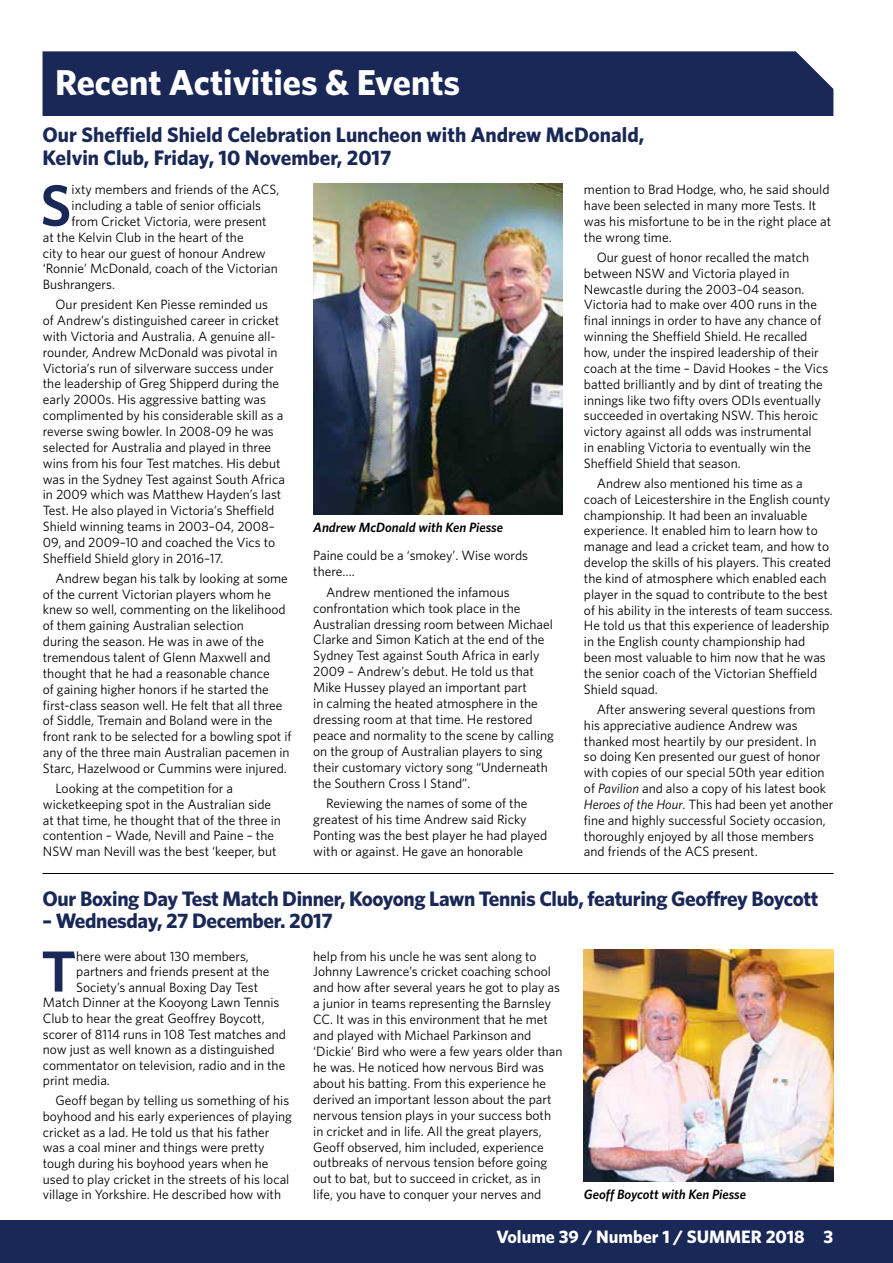
<style>
.page{position:relative;width:893px;height:1263px;background:#fff}
.page>*{position:absolute;margin:0;border:0;box-sizing:border-box;transform-origin:0 0}
.t1{font:600 58.65px "Whitney HTF";color:#1a2857}
.t2{font:600 58.05px "Whitney HTF";color:#1a2857}
.t3{font:700 36px "Whitney HTF";color:#fff}
.t4{font:700 21px "Whitney HTF";letter-spacing:-.02em;color:#1a2857}
.t5{font:700 21px/22.5px "Whitney HTF";color:#1a2857}
.t6{font:700 18px "Whitney HTF";color:#fff}
.t7{font:13.5px/15.9px "Whitney HTF";color:#000}
.t8{font:italic 600 13.5px "Whitney HTF";color:#000}
.s1{font-style:italic}
</style>
<div class="page">
<div style="left:0;top:1220px;width:893px;height:43px;background:#1a2857"></div>
<div style="left:43px;top:51px;width:790px;height:65px;background:#1a2857"></div>
<img style="left:313px;top:184px;width:250px;height:330px">
<hr style="left:43px;top:873px;width:790px;height:1px;background:#000">
<img style="left:584px;top:950px;width:249px;height:231px">
<h3 class="t3" style="left:55px;top:61px;width:406px">Recent Activities &amp; Events</h3>
<h3 class="t5" style="left:43px;top:123px;width:603px">Our Sheffield Shield Celebration Luncheon with Andrew McDonald,<br>Kelvin Club, Friday, 10 November, 2017</h3>
<h1 class="t1" style="left:40px;top:170px;width:33px">S</h1>
<p class="t7" style="left:72px;top:181px;width:209px">ixty members and friends of the ACS,</p>
<p class="t7" style="left:72px;top:197px;width:191px">including a table of senior officials</p>
<p class="t7" style="left:72px;top:213px;width:197px">from Cricket Victoria, were present</p>
<p class="t7" style="left:43px;top:229px;width:202px">at the Kelvin Club in the heart of the</p>
<p class="t7" style="left:43px;top:245px;width:224px">city to hear our guest of honour Andrew</p>
<p class="t7" style="left:43px;top:260px;width:237px">‘Ronnie’ McDonald, coach of the Victorian</p>
<p class="t7" style="left:43px;top:276px;width:74px">Bushrangers.</p>
<p class="t7" style="left:43px;top:296px;width:244px;text-indent:13px">Our president Ken Piesse reminded us<br>of Andrew’s distinguished career in cricket with Victoria and Australia. A genuine all&shy;rounder, Andrew McDonald was pivotal in Victoria’s run of silverware success under the leadership of Greg Shipperd during the early 2000s. His aggressive batting was complimented by his considerable skill as a reverse swing bowler. In 2008-09 he was selected for Australia and played in three wins from his four Test matches. His debut was in the Sydney Test against South Africa in 2009 which was Matthew Hayden’s last Test. He also played in Victoria’s Sheffield Shield winning teams in 2003–04, 2008– 09, and 2009–10 and coached the Vics to Sheffield Shield glory in 2016–17.</p>
<p class="t7" style="left:43px;top:570px;width:250px;text-indent:13px">Andrew began his talk by looking at some of the current Victorian players whom he knew so well, commenting on the likelihood of them gaining Australian selection<br>during the season. He was in awe of the tremendous talent of Glenn Maxwell and thought that he had a reasonable chance<br>of gaining higher honors if he started the first-class season well. He felt that all three of Siddle, Tremain and Boland were in the front rank to be selected for a bowling spot if any of the three main Australian pacemen in Starc, Hazelwood or Cummins were injured.</p>
<p class="t7" style="left:43px;top:780px;width:240px;text-indent:13px">Looking at the competition for a wicketkeeping spot in the Australian side at that time, he thought that of the three in contention – Wade, Nevill and Paine – the NSW man Nevill was the best ‘keeper, but</p>
<p class="t8" style="left:313px;top:519px;width:191px">Andrew McDonald with Ken Piesse</p>
<p class="t7" style="left:313px;top:547px;width:216px">Paine could be a ‘smokey’. Wise words there….</p>
<p class="t7" style="left:313px;top:584px;width:242px;text-indent:13px">Andrew mentioned the infamous confrontation which took place in the Australian dressing room between Michael Clarke and Simon Katich at the end of the Sydney Test against South Africa in early 2009 – Andrew’s debut. He told us that Mike Hussey played an important part<br>in calming the heated atmosphere in the dressing room at that time. He restored peace and normality to the scene by calling on the group of Australian players to sing their customary victory song “Underneath the Southern Cross I Stand”.</p>
<p class="t7" style="left:313px;top:795px;width:235px;text-indent:13px">Reviewing the names of some of the greatest of his time Andrew said Ricky Ponting was the best player he had played with or against. He gave an honorable</p>
<p class="t7" style="left:584px;top:181px;width:249px">mention to Brad Hodge, who, he said should have been selected in many more Tests. It was his misfortune to be in the right place at the wrong time.</p>
<p class="t7" style="left:584px;top:249px;width:246px;text-indent:13px">Our guest of honor recalled the match between NSW and Victoria played in Newcastle during the 2003–04 season.<br>Victoria had to make over 400 runs in the final innings in order to have any chance of winning the Sheffield Shield. He recalled how, under the inspired leadership of their coach at the time – David Hookes – the Vics batted brilliantly and by dint of treating the innings like two fifty overs ODIs eventually succeeded in overtaking NSW. This heroic victory against all odds was instrumental<br>in enabling Victoria to eventually win the Sheffield Shield that season.</p>
<p class="t7" style="left:584px;top:475px;width:250px;text-indent:13px">Andrew also mentioned his time as a coach of Leicestershire in the English county championship. It had been an invaluable experience. It enabled him to learn how to manage and lead a cricket team, and how to develop the skills of his players. This created the kind of atmosphere which enabled each player in the squad to contribute to the best of his ability in the interests of team success.<br>He told us that this experience of leadership in the English county championship had been most valuable to him now that he was the senior coach of the Victorian Sheffield Shield squad.</p>
<p class="t7" style="left:584px;top:701px;width:251px;text-indent:13px">After answering several questions from his appreciative audience Andrew was thanked most heartily by our president. In<br>so doing Ken presented our guest of honor with copies of our special 50th year edition of <span class="s1">Pavilion</span> and also a copy of his latest book <span class="s1">Heroes of the Hour</span>. This had been yet another fine and highly successful Society occasion, thoroughly enjoyed by all those members and friends of the ACS present.</p>
<h3 class="t4" style="left:43px;top:885px;width:777px">Our Boxing Day Test Match Dinner, Kooyong Lawn Tennis Club, featuring Geoffrey Boycott</h3>
<h3 class="t4" style="left:43px;top:908px;width:292px">– Wednesday, 27 December. 2017</h3>
<h2 class="t2" style="left:41px;top:936px;width:37px">T</h2>
<p class="t7" style="left:76px;top:947px;width:174px">here were about 130 members,</p>
<p class="t7" style="left:313px;top:947px;width:251px">help from his uncle he was sent along to Johnny Lawrence’s cricket coaching school and how after several years he got to play as a junior in teams representing the Barnsley CC. It was in this environment that he met and played with Michael Parkinson and ‘Dickie’ Bird who were a few years older than he was. He noticed how nervous Bird was about his batting. From this experience he derived an important lesson about the part nervous tension plays in your success both in cricket and in life. All the great players, Geoff observed, him included, experience outbreaks of nervous tension before going out to bat, but to succeed in cricket, as in life, you have to conquer your nerves and</p>
<p class="t7" style="left:76px;top:963px;width:195px">partners and friends present at the</p>
<p class="t7" style="left:76px;top:979px;width:183px">Society’s annual Boxing Day Test</p>
<p class="t7" style="left:43px;top:994px;width:238px">Match Dinner at the Kooyong Lawn Tennis</p>
<p class="t7" style="left:43px;top:1010px;width:223px">Club to hear the great Geoffrey Boycott,</p>
<p class="t7" style="left:43px;top:1025px;width:245px">scorer of 8114 runs in 108 Test matches and</p>
<p class="t7" style="left:43px;top:1041px;width:233px">now just as well known as a distinguished</p>
<p class="t7" style="left:43px;top:1057px;width:244px">commentator on television, radio and in the</p>
<p class="t7" style="left:43px;top:1072px;width:69px">print media.</p>
<p class="t7" style="left:43px;top:1092px;width:251px;text-indent:13px">Geoff began by telling us something of his boyhood and his early experiences of playing cricket as a lad. He told us that his father was a coal miner and things were pretty tough during his boyhood years when he used to play cricket in the streets of his local village in Yorkshire. He described how with</p>
<p class="t8" style="left:584px;top:1186px;width:164px">Geoff Boycott with Ken Piesse</p>
<h3 class="t6" style="left:496px;top:1226px;width:339px">Volume 39 / Number 1 / SUMMER 2018 3</h3>
</div>
